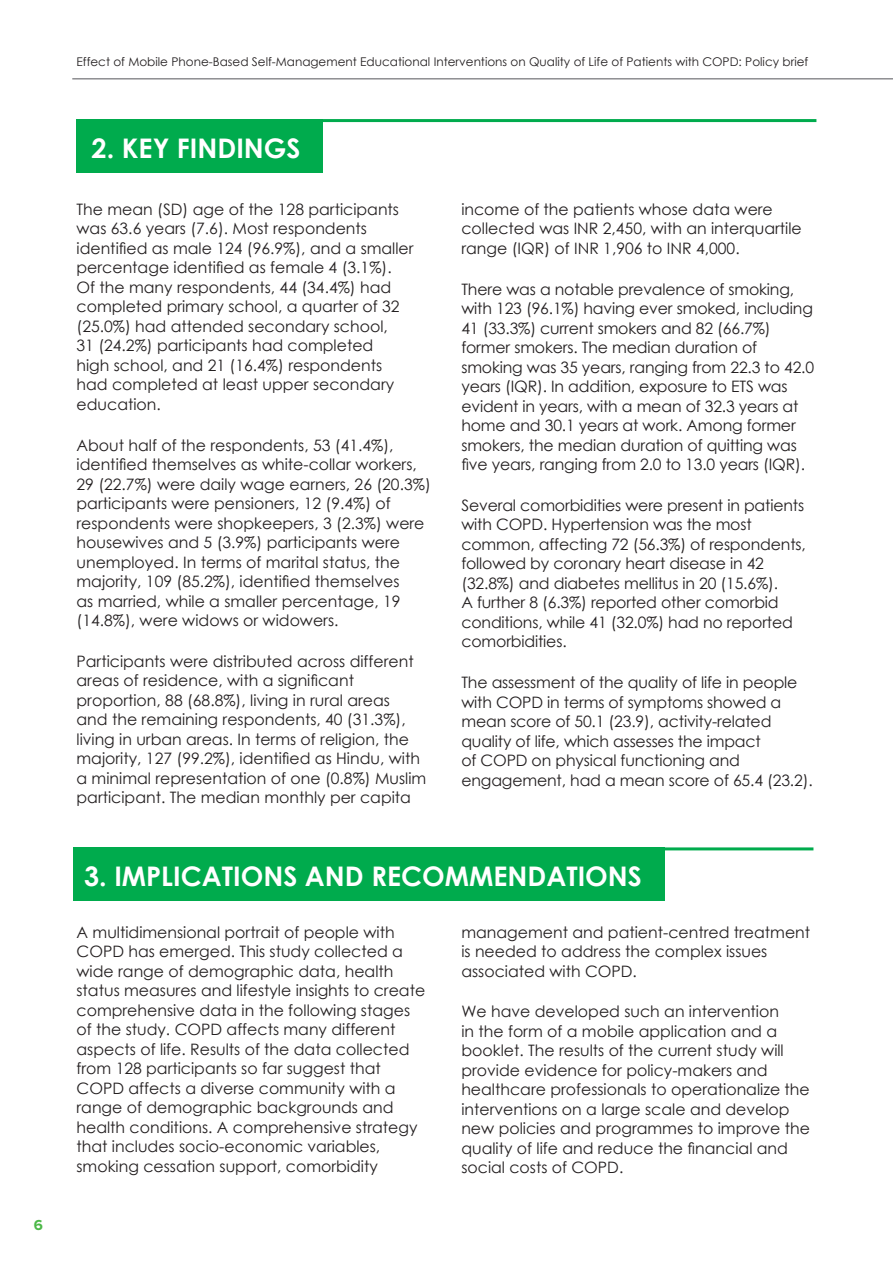
<style>
.page{position:relative;width:893px;height:1263px;background:#fff}
.page>*{position:absolute;margin:0;border:0;box-sizing:border-box;transform-origin:0 0}
.Paragraph_Style_6{font:700 27px "Century Gothic";color:#fff}
.Paragraph_Style_6-2{font:15.75px/19.5px "Century Gothic";color:#231f20}
.t1{font:700 15px "Proxima Nova";color:#4cb848}
.t2{font:12px "Century Gothic";color:#231f20}
</style>
<div class="page">
<hr style="left:72px;top:79px;width:821px;height:1px;background:#54555a">
<hr style="left:77px;top:119px;width:739px;height:3px;background:#00ab4d">
<div style="left:77px;top:119px;width:246px;height:54px;background:#00ab4d"></div>
<div style="left:73px;top:847px;width:591px;height:54px;background:#00ab4d"></div>
<hr style="left:74px;top:847px;width:739px;height:3px;background:#00ab4d">
<p class="t1" style="left:34px;top:1218px;width:11px">6</p>
<p class="t2" style="left:77px;top:54px;width:733px">Effect of Mobile Phone-Based Self-Management Educational Interventions on Quality of Life of Patients with COPD: Policy brief</p>
<p class="Paragraph_Style_6" style="left:92px;top:128px;width:210px">2. KEY FINDINGS</p>
<p class="Paragraph_Style_6-2" style="left:77px;top:199px;width:339px">The mean (SD) age of the 128 participants was 63.6 years (7.6). Most respondents identified as male 124 (96.9%), and a smaller percentage identified as female 4 (3.1%).<br>Of the many respondents, 44 (34.4%) had completed primary school, a quarter of 32 (25.0%) had attended secondary school,<br>31 (24.2%) participants had completed<br>high school, and 21 (16.4%) respondents had completed at least upper secondary education.</p>
<p class="Paragraph_Style_6-2" style="left:77px;top:435px;width:356px">About half of the respondents, 53 (41.4%), identified themselves as white-collar workers, 29 (22.7%) were daily wage earners, 26 (20.3%) participants were pensioners, 12 (9.4%) of respondents were shopkeepers, 3 (2.3%) were housewives and 5 (3.9%) participants were unemployed. In terms of marital status, the majority, 109 (85.2%), identified themselves<br>as married, while a smaller percentage, 19 (14.8%), were widows or widowers.</p>
<p class="Paragraph_Style_6-2" style="left:77px;top:651px;width:351px">Participants were distributed across different areas of residence, with a significant proportion, 88 (68.8%), living in rural areas<br>and the remaining respondents, 40 (31.3%), living in urban areas. In terms of religion, the majority, 127 (99.2%), identified as Hindu, with a minimal representation of one (0.8%) Muslim participant. The median monthly per capita</p>
<p class="Paragraph_Style_6-2" style="left:461px;top:199px;width:342px">income of the patients whose data were collected was INR 2,450, with an interquartile range (IQR) of INR 1,906 to INR 4,000.</p>
<p class="Paragraph_Style_6-2" style="left:461px;top:279px;width:354px">There was a notable prevalence of smoking, with 123 (96.1%) having ever smoked, including 41 (33.3%) current smokers and 82 (66.7%) former smokers. The median duration of smoking was 35 years, ranging from 22.3 to 42.0 years (IQR). In addition, exposure to ETS was evident in years, with a mean of 32.3 years at home and 30.1 years at work. Among former smokers, the median duration of quitting was five years, ranging from 2.0 to 13.0 years (IQR).</p>
<p class="Paragraph_Style_6-2" style="left:461px;top:495px;width:346px">Several comorbidities were present in patients with COPD. Hypertension was the most common, affecting 72 (56.3%) of respondents, followed by coronary heart disease in 42 (32.8%) and diabetes mellitus in 20 (15.6%).<br>A further 8 (6.3%) reported other comorbid conditions, while 41 (32.0%) had no reported comorbidities.</p>
<p class="Paragraph_Style_6-2" style="left:461px;top:672px;width:353px">The assessment of the quality of life in people with COPD in terms of symptoms showed a mean score of 50.1 (23.9), activity-related quality of life, which assesses the impact<br>of COPD on physical functioning and engagement, had a mean score of 65.4 (23.2).</p>
<p class="Paragraph_Style_6" style="left:84px;top:856px;width:559px">3. IMPLICATIONS AND RECOMMENDATIONS</p>
<p class="Paragraph_Style_6-2" style="left:77px;top:922px;width:350px">A multidimensional portrait of people with COPD has emerged. This study collected a wide range of demographic data, health status measures and lifestyle insights to create comprehensive data in the following stages of the study. COPD affects many different aspects of life. Results of the data collected from 128 participants so far suggest that COPD affects a diverse community with a range of demographic backgrounds and health conditions. A comprehensive strategy that includes socio-economic variables, smoking cessation support, comorbidity</p>
<p class="Paragraph_Style_6-2" style="left:461px;top:922px;width:350px">management and patient-centred treatment is needed to address the complex issues associated with COPD.</p>
<p class="Paragraph_Style_6-2" style="left:461px;top:1002px;width:350px">We have developed such an intervention<br>in the form of a mobile application and a booklet. The results of the current study will provide evidence for policy-makers and healthcare professionals to operationalize the interventions on a large scale and develop new policies and programmes to improve the quality of life and reduce the financial and social costs of COPD.</p>
</div>
